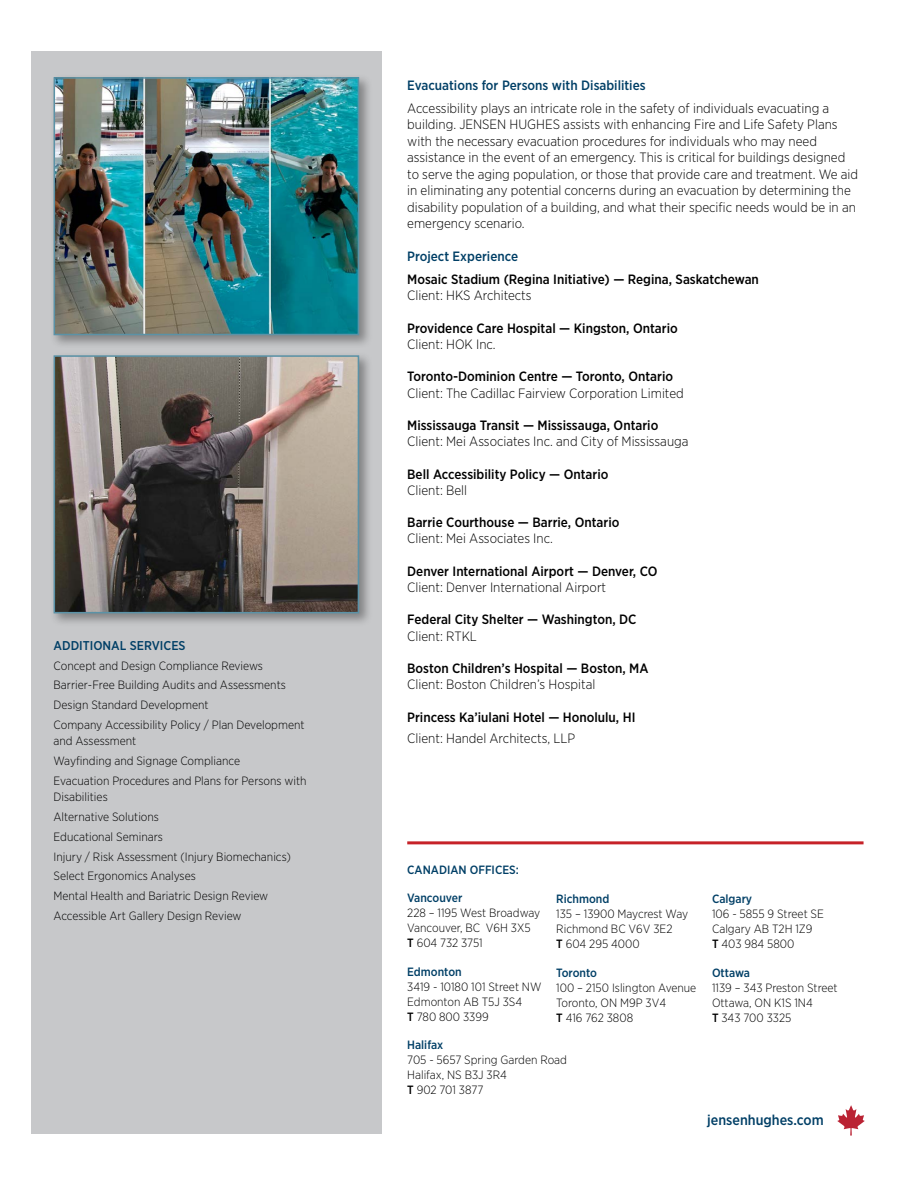
<style>
.page{position:relative;width:918px;height:1188px;background:#fff}
.page>*{position:absolute;margin:0;border:0;box-sizing:border-box;transform-origin:0 0}
.t1{font:500 14.4px "Gotham Narrow";color:#003f66}
.t2{font:300 13.5px/16.5px "Gotham Narrow";color:#000}
.t3{font:500 13.5px "Gotham Narrow";color:#000}
.t4{font:500 13.5px "Gotham Narrow";color:#003f66}
.t5{font:500 12.75px "Gotham Narrow";color:#003f66}
.t6{font:300 12px/15px "Gotham Narrow";color:#000}
.t7{font:500 12px "Gotham Narrow";color:#003f66}
.s1{font-weight:500}
</style>
<div class="page">
<div style="left:31px;top:52px;width:351px;height:1082px;background:#c7c8ca"></div>
<svg style="left:837px;top:1105px;width:28px;height:31px"></svg>
<div style="left:407px;top:841px;width:457px;height:3px;background:#c62228;border:2px solid #c62228"></div>
<div style="left:50px;top:73px;width:322px;height:275px;background:#000;opacity:.35"></div>
<img style="left:57px;top:80px;width:299px;height:252px">
<div style="left:54px;top:77px;width:305px;height:258px;border:2px solid #5b92a6"></div>
<div style="left:50px;top:352px;width:322px;height:275px;background:#000;opacity:.35"></div>
<img style="left:57px;top:358px;width:299px;height:252px">
<div style="left:54px;top:355px;width:305px;height:258px;border:2px solid #5b92a6"></div>
<p class="t5" style="left:54px;top:637px;width:134px">ADDITIONAL SERVICES</p>
<p class="t6" style="left:54px;top:655px;width:253px;line-height:19.8px">Concept and Design Compliance Reviews Barrier-Free Building Audits and Assessments Design Standard Development<br>Company Accessibility Policy / Plan Development</p>
<p class="t6" style="left:54px;top:731px;width:255px;line-height:19.8px">and Assessment<br>Wayfinding and Signage Compliance<br>Evacuation Procedures and Plans for Persons with</p>
<p class="t6" style="left:54px;top:787px;width:239px;line-height:19.8px">Disabilities<br>Alternative Solutions<br>Educational Seminars<br>Injury / Risk Assessment (Injury Biomechanics)<br>Select Ergonomics Analyses<br>Mental Health and Bariatric Design Review<br>Accessible Art Gallery Design Review</p>
<p class="t4" style="left:407px;top:76px;width:240px">Evacuations for Persons with Disabilities</p>
<p class="t2" style="left:407px;top:100px;width:452px">Accessibility plays an intricate role in the safety of individuals evacuating a building. JENSEN HUGHES assists with enhancing Fire and Life Safety Plans with the necessary evacuation procedures for individuals who may need assistance in the event of an emergency. This is critical for buildings designed to serve the aging population, or those that provide care and treatment. We aid in eliminating any potential concerns during an evacuation by determining the disability population of a building, and what their specific needs would be in an emergency scenario.</p>
<p class="t4" style="left:407px;top:248px;width:112px">Project Experience</p>
<p class="t3" style="left:407px;top:271px;width:353px">Mosaic Stadium (Regina Initiative) — Regina, Saskatchewan</p>
<p class="t2" style="left:407px;top:287px;width:126px">Client: HKS Architects</p>
<p class="t3" style="left:407px;top:320px;width:272px">Providence Care Hospital — Kingston, Ontario</p>
<p class="t2" style="left:407px;top:336px;width:90px">Client: HOK Inc.</p>
<p class="t3" style="left:407px;top:368px;width:267px">Toronto-Dominion Centre — Toronto, Ontario</p>
<p class="t2" style="left:407px;top:384px;width:278px">Client: The Cadillac Fairview Corporation Limited</p>
<p class="t3" style="left:407px;top:417px;width:253px">Mississauga Transit — Mississauga, Ontario</p>
<p class="t2" style="left:407px;top:433px;width:283px">Client: Mei Associates Inc. and City of Mississauga</p>
<p class="t3" style="left:407px;top:465px;width:203px">Bell Accessibility Policy — Ontario</p>
<p class="t2" style="left:407px;top:482px;width:61px">Client: Bell</p>
<p class="t3" style="left:407px;top:514px;width:214px">Barrie Courthouse — Barrie, Ontario</p>
<p class="t2" style="left:407px;top:530px;width:147px">Client: Mei Associates Inc.</p>
<p class="t3" style="left:407px;top:563px;width:252px">Denver International Airport — Denver, CO</p>
<p class="t2" style="left:407px;top:579px;width:201px">Client: Denver International Airport</p>
<p class="t3" style="left:407px;top:611px;width:231px">Federal City Shelter — Washington, DC</p>
<p class="t2" style="left:407px;top:627px;width:71px">Client: RTKL</p>
<p class="t3" style="left:407px;top:660px;width:243px">Boston Children’s Hospital — Boston, MA</p>
<p class="t2" style="left:407px;top:676px;width:190px">Client: Boston Children’s Hospital</p>
<p class="t3" style="left:407px;top:708px;width:230px">Princess Ka’iulani Hotel — Honolulu, HI</p>
<p class="t2" style="left:407px;top:730px;width:169px">Client: Handel Architects, LLP</p>
<p class="t7" style="left:407px;top:862px;width:113px">CANADIAN OFFICES:</p>
<p class="t7" style="left:407px;top:891px;width:57px">Vancouver</p>
<p class="t6" style="left:407px;top:905px;width:135px">228 – 1195 West Broadway<br>Vancouver, BC V6H 3X5<br><span class="s1">T</span> 604 732 3751</p>
<p class="t7" style="left:407px;top:964px;width:56px">Edmonton</p>
<p class="t6" style="left:407px;top:979px;width:136px">3419 - 10180 101 Street NW<br>Edmonton AB T5J 3S4<br><span class="s1">T</span> 780 800 3399</p>
<p class="t7" style="left:407px;top:1038px;width:38px">Halifax</p>
<p class="t6" style="left:407px;top:1052px;width:161px">705 - 5657 Spring Garden Road<br>Halifax, NS B3J 3R4<br><span class="s1">T</span> 902 701 3877</p>
<p class="t7" style="left:556px;top:891px;width:55px">Richmond</p>
<p class="t6" style="left:556px;top:906px;width:133px">135 – 13900 Maycrest Way<br>Richmond BC V6V 3E2<br><span class="s1">T</span> 604 295 4000</p>
<p class="t7" style="left:556px;top:965px;width:42px">Toronto</p>
<p class="t6" style="left:556px;top:980px;width:142px">100 – 2150 Islington Avenue<br>Toronto, ON M9P 3V4<br><span class="s1">T</span> 416 762 3808</p>
<p class="t7" style="left:712px;top:891px;width:42px">Calgary</p>
<p class="t6" style="left:712px;top:906px;width:113px">106 - 5855 9 Street SE<br>Calgary AB T2H 1Z9<br><span class="s1">T</span> 403 984 5800</p>
<p class="t7" style="left:712px;top:965px;width:40px">Ottawa</p>
<p class="t6" style="left:712px;top:980px;width:127px">1139 – 343 Preston Street<br>Ottawa, ON K1S 1N4<br><span class="s1">T</span> 343 700 3325</p>
<p class="t1" style="left:707px;top:1110px;width:118px">jensenhughes.com</p>
</div>
